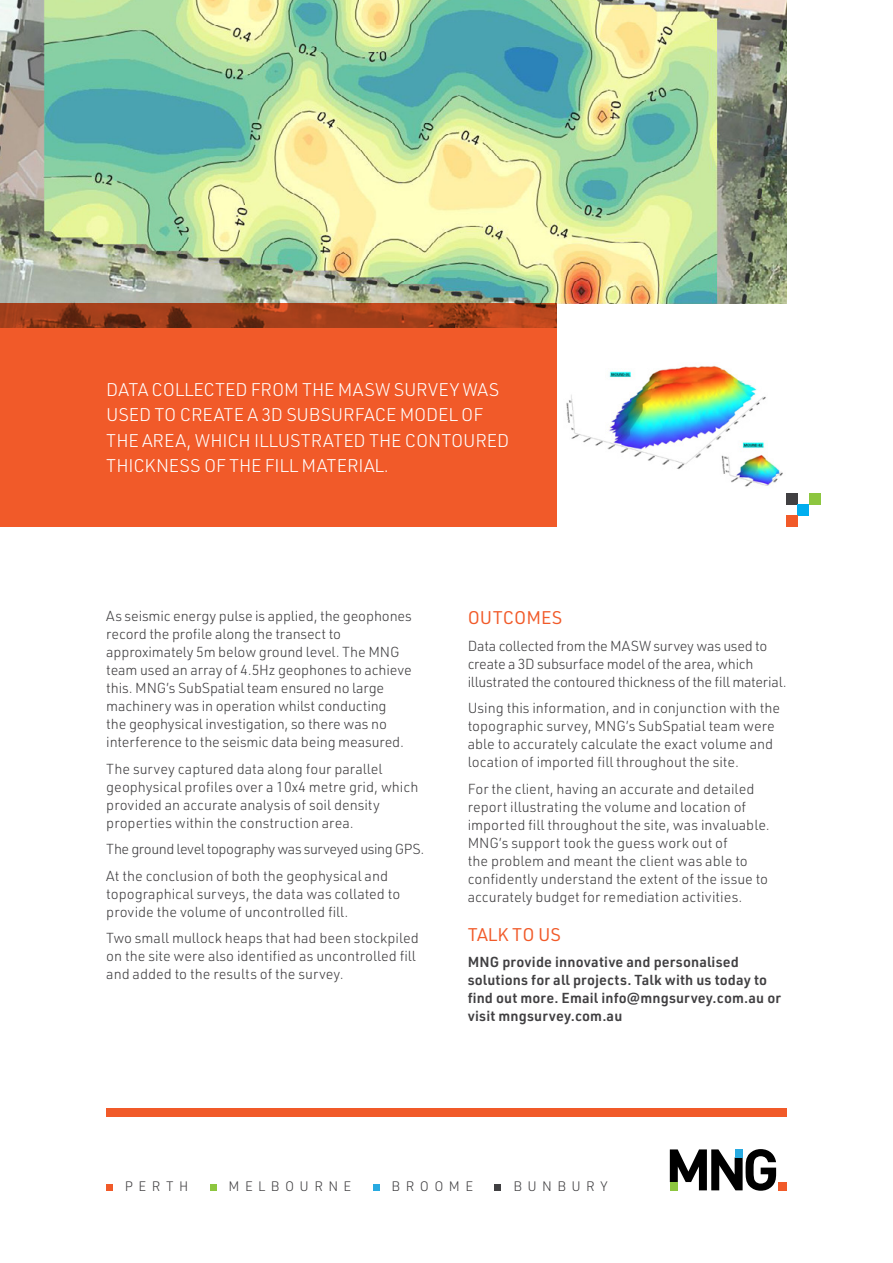
<style>
.page{position:relative;width:893px;height:1263px;background:#fff}
.page>*{position:absolute;margin:0;border:0;box-sizing:border-box;transform-origin:0 0}
.t1{font:300 18px/25.5px "URWDIN";letter-spacing:-.01em;color:#fff}
.t2{font:18px "URWDIN";color:#f15a29}
.t3{font:300 14.25px/18px "URWDIN";color:#414042}
.t4{font:600 14.25px/18px "URWDIN";letter-spacing:.01em;color:#414042}
.t5{font:300 14.25px/18px "URWDIN";letter-spacing:-.02em;color:#414042}
.t6{font:300 13.5px "URWDIN";letter-spacing:.4em;color:#414042}
</style>
<div class="page">
<img style="left:0;top:0;width:787px;height:304px">
<img style="left:566px;top:365px;width:217px;height:122px">
<div style="left:0;top:304px;width:557px;height:223px;background:#f15a29"></div>
<div style="left:787px;top:493px;width:11px;height:11px;background:#414042"></div>
<div style="left:798px;top:504px;width:11px;height:12px;background:#00aeef"></div>
<div style="left:787px;top:516px;width:11px;height:11px;background:#f15a29"></div>
<div style="left:809px;top:493px;width:11px;height:11px;background:#8dc63f"></div>
<div style="left:106px;top:1184px;width:6px;height:7px;background:#f15a29"></div>
<div style="left:210px;top:1184px;width:6px;height:7px;background:#8dc63f"></div>
<div style="left:373px;top:1184px;width:6px;height:7px;background:#28aae1"></div>
<div style="left:495px;top:1184px;width:6px;height:7px;background:#414042"></div>
<svg style="left:670px;top:1149px;width:106px;height:42px"></svg>
<div style="left:670px;top:1182px;width:8px;height:8px;background:#8dc63f"></div>
<div style="left:735px;top:1149px;width:8px;height:8px;background:#28aae1"></div>
<div style="left:778px;top:1182px;width:9px;height:8px;background:#f15a29"></div>
<div style="left:106px;top:1108px;width:681px;height:9px;background:#f15a29"></div>
<p class="t1" style="left:106px;top:376px;width:404px">DATA COLLECTED FROM THE MASW SURVEY WAS USED TO CREATE A 3D SUBSURFACE MODEL OF THE AREA, WHICH ILLUSTRATED THE CONTOURED THICKNESS OF THE FILL MATERIAL.</p>
<p class="t3" style="left:106px;top:607px;width:307px">As seismic energy pulse is applied, the geophones record the profile along the transect to approximately 5m below ground level. The MNG team used an array of 4.5Hz geophones to achieve this. MNG’s SubSpatial team ensured no large machinery was in operation whilst conducting<br>the geophysical investigation, so there was no interference to the seismic data being measured.</p>
<p class="t3" style="left:106px;top:759px;width:314px">The survey captured data along four parallel geophysical profiles over a 10x4 metre grid, which provided an accurate analysis of soil density properties within the construction area.</p>
<p class="t3" style="left:106px;top:836px;width:319px;line-height:26.5px">The ground level topography was surveyed using GPS.<br>At the conclusion of both the geophysical and</p>
<p class="t3" style="left:106px;top:884px;width:295px">topographical surveys, the data was collated to provide the volume of uncontrolled fill.</p>
<p class="t3" style="left:106px;top:929px;width:314px">Two small mullock heaps that had been stockpiled on the site were also identified as uncontrolled fill and added to the results of the survey.</p>
<p class="t2" style="left:468px;top:606px;width:96px">OUTCOMES</p>
<p class="t5" style="left:468px;top:636px;width:320px">Data collected from the MASW survey was used to create a 3D subsurface model of the area, which illustrated the contoured thickness of the fill material.</p>
<p class="t3" style="left:468px;top:699px;width:314px">Using this information, and in conjunction with the topographic survey, MNG’s SubSpatial team were able to accurately calculate the exact volume and location of imported fill throughout the site.</p>
<p class="t3" style="left:468px;top:779px;width:304px">For the client, having an accurate and detailed report illustrating the volume and location of imported fill throughout the site, was invaluable.<br>MNG’s support took the guess work out of<br>the problem and meant the client was able to confidently understand the extent of the issue to accurately budget for remediation activities.</p>
<p class="t2" style="left:468px;top:923px;width:95px">TALK TO US</p>
<p class="t4" style="left:468px;top:953px;width:315px">MNG provide innovative and personalised solutions for all projects. Talk with us today to find out more. Email info@mngsurvey.com.au or visit mngsurvey.com.au</p>
<p class="t6" style="left:125px;top:1177px;width:65px">PERTH</p>
<p class="t6" style="left:229px;top:1177px;width:124px">MELBOURNE</p>
<p class="t6" style="left:392px;top:1177px;width:83px">BROOME</p>
<p class="t6" style="left:513px;top:1177px;width:96px">BUNBURY</p>
</div>
